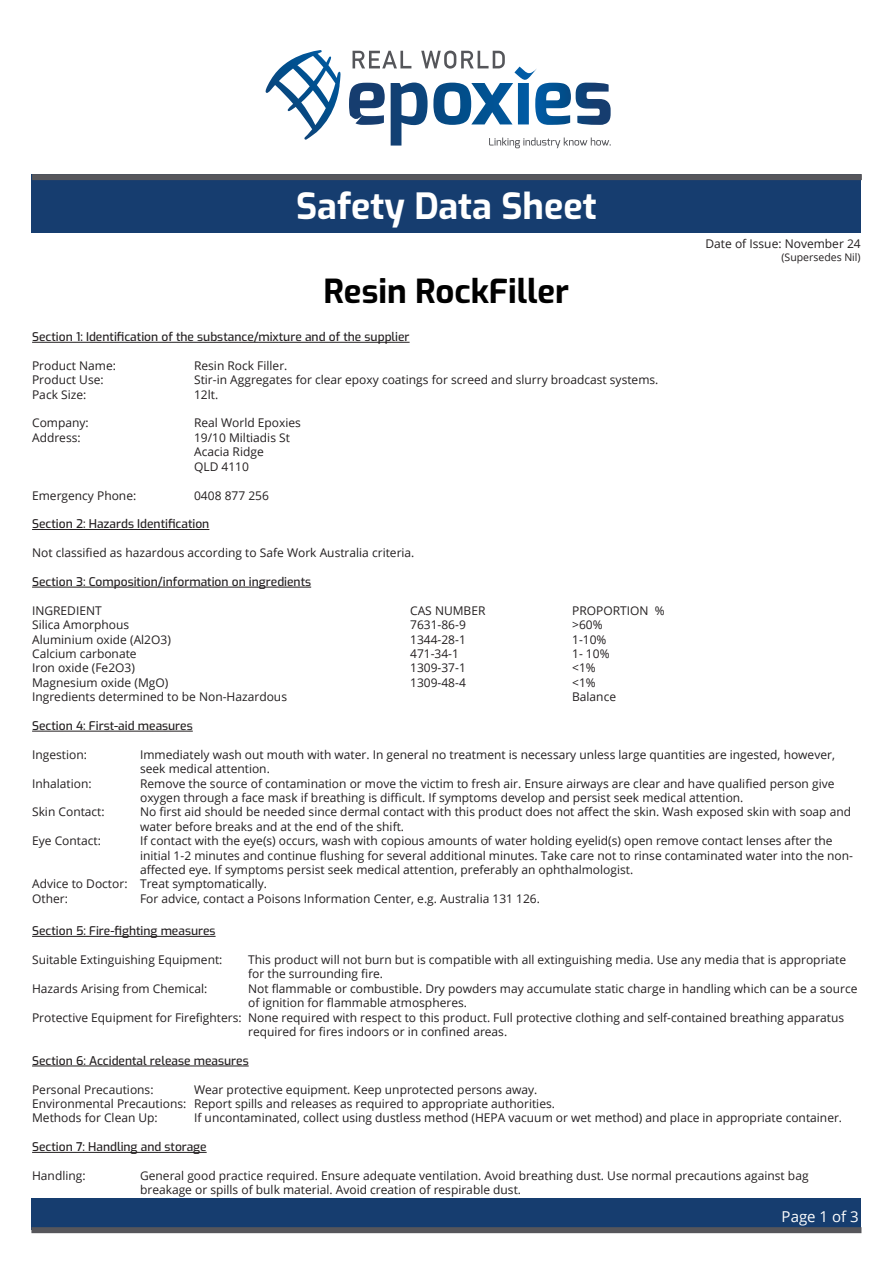
<style>
.page{position:relative;width:893px;height:1263px;background:#fff}
.page>*{position:absolute;margin:0;border:0;box-sizing:border-box;transform-origin:0 0}
.t1{font:700 36px "Exo";color:#fff}
.t2{font:700 33px "Exo";color:#000}
.t3{font:15px "Open Sans";color:#fff}
.t4{font:12px/14.4px "Open Sans";color:#231f20}
.t5{font:500 12px "Exo";color:#231f20}
.t6{font:10.5px "Open Sans";color:#231f20}
</style>
<div class="page">
<div style="left:32px;top:174px;width:829px;height:58px;background:#163d6f"></div>
<div style="left:32px;top:174px;width:830px;height:6px;background:#56565b"></div>
<div style="left:32px;top:1199px;width:829px;height:31px;background:#163d6f"></div>
<div style="left:31px;top:1227px;width:830px;height:6px;background:#56565b"></div>
<hr style="left:32px;top:342px;width:378px;height:1px;background:#231f20">
<hr style="left:32px;top:529px;width:177px;height:1px;background:#231f20">
<hr style="left:32px;top:587px;width:279px;height:1px;background:#231f20">
<hr style="left:32px;top:731px;width:161px;height:1px;background:#231f20">
<hr style="left:32px;top:936px;width:184px;height:1px;background:#231f20">
<hr style="left:32px;top:1066px;width:217px;height:1px;background:#231f20">
<hr style="left:32px;top:1152px;width:175px;height:1px;background:#231f20">
<svg style="left:265px;top:50px;width:76px;height:90px"></svg>
<svg style="left:349px;top:51px;width:262px;height:97px"></svg>
<p class="t1" style="left:296px;top:179px;width:302px">Safety Data Sheet</p>
<p class="t4" style="left:705px;top:236px;width:157px">Date of Issue: November 24</p>
<p class="t6" style="left:781px;top:250px;width:81px">(Supersedes Nil)</p>
<p class="t2" style="left:324px;top:266px;width:247px">Resin RockFiller</p>
<p class="t5" style="left:32px;top:328px;width:379px">Section 1: Identification of the substance/mixture and of the supplier</p>
<p class="t4" style="left:32px;top:358px;width:85px">Product Name:</p>
<p class="t4" style="left:194px;top:358px;width:95px">Resin Rock Filler.</p>
<p class="t4" style="left:32px;top:372px;width:73px">Product Use:</p>
<p class="t4" style="left:194px;top:372px;width:466px">Stir-in Aggregates for clear epoxy coatings for screed and slurry broadcast systems.</p>
<p class="t4" style="left:32px;top:387px;width:56px">Pack Size:</p>
<p class="t4" style="left:194px;top:387px;width:26px">12lt.</p>
<p class="t4" style="left:32px;top:416px;width:58px">Company:</p>
<p class="t4" style="left:194px;top:416px;width:108px">Real World Epoxies</p>
<p class="t4" style="left:32px;top:430px;width:50px">Address:</p>
<p class="t4" style="left:194px;top:430px;width:97px">19/10 Miltiadis St</p>
<p class="t4" style="left:194px;top:444px;width:71px">Acacia Ridge</p>
<p class="t4" style="left:194px;top:459px;width:56px">QLD 4110</p>
<p class="t4" style="left:32px;top:488px;width:106px">Emergency Phone:</p>
<p class="t4" style="left:194px;top:488px;width:76px">0408 877 256</p>
<p class="t5" style="left:32px;top:515px;width:179px">Section 2: Hazards Identification</p>
<p class="t4" style="left:32px;top:545px;width:384px">Not classified as hazardous according to Safe Work Australia criteria.</p>
<p class="t5" style="left:32px;top:573px;width:281px">Section 3: Composition/information on ingredients</p>
<p class="t4" style="left:32px;top:603px;width:71px">INGREDIENT</p>
<p class="t4" style="left:410px;top:603px;width:77px">CAS NUMBER</p>
<p class="t4" style="left:572px;top:603px;width:94px">PROPORTION %</p>
<p class="t4" style="left:32px;top:617px;width:99px">Silica Amorphous</p>
<p class="t4" style="left:410px;top:617px;width:57px">7631-86-9</p>
<p class="t4" style="left:572px;top:617px;width:32px">&gt;60%</p>
<p class="t4" style="left:32px;top:632px;width:140px">Aluminium oxide (Al2O3)</p>
<p class="t4" style="left:410px;top:632px;width:57px">1344-28-1</p>
<p class="t4" style="left:572px;top:632px;width:36px">1-10%</p>
<p class="t4" style="left:32px;top:646px;width:106px">Calcium carbonate</p>
<p class="t4" style="left:410px;top:646px;width:50px">471-34-1</p>
<p class="t4" style="left:572px;top:646px;width:39px">1- 10%</p>
<p class="t4" style="left:32px;top:660px;width:104px">Iron oxide (Fe2O3)</p>
<p class="t4" style="left:410px;top:660px;width:57px">1309-37-1</p>
<p class="t4" style="left:572px;top:660px;width:25px">&lt;1%</p>
<p class="t4" style="left:32px;top:675px;width:138px">Magnesium oxide (MgO)</p>
<p class="t4" style="left:410px;top:675px;width:57px">1309-48-4</p>
<p class="t4" style="left:572px;top:675px;width:25px">&lt;1%</p>
<p class="t4" style="left:32px;top:689px;width:256px">Ingredients determined to be Non-Hazardous</p>
<p class="t4" style="left:572px;top:689px;width:45px">Balance</p>
<p class="t5" style="left:32px;top:717px;width:162px">Section 4: First-aid measures</p>
<p class="t4" style="left:32px;top:747px;width:56px">Ingestion:</p>
<p class="t4" style="left:140px;top:747px;width:696px">Immediately wash out mouth with water. In general no treatment is necessary unless large quantities are ingested, however, seek medical attention.</p>
<p class="t4" style="left:32px;top:776px;width:61px">Inhalation:</p>
<p class="t4" style="left:140px;top:776px;width:696px">Remove the source of contamination or move the victim to fresh air. Ensure airways are clear and have qualified person give oxygen through a face mask if breathing is difficult. If symptoms develop and persist seek medical attention.</p>
<p class="t4" style="left:32px;top:804px;width:74px">Skin Contact:</p>
<p class="t4" style="left:140px;top:804px;width:713px">No first aid should be needed since dermal contact with this product does not affect the skin. Wash exposed skin with soap and water before breaks and at the end of the shift.</p>
<p class="t4" style="left:32px;top:833px;width:70px">Eye Contact:</p>
<p class="t4" style="left:140px;top:833px;width:714px">If contact with the eye(s) occurs, wash with copious amounts of water holding eyelid(s) open remove contact lenses after the initial 1-2 minutes and continue flushing for several additional minutes. Take care not to rinse contaminated water into the non&shy;affected eye. If symptoms persist seek medical attention, preferably an ophthalmologist.</p>
<p class="t4" style="left:32px;top:876px;width:236px">Advice to Doctor: Treat symptomatically.</p>
<p class="t4" style="left:32px;top:891px;width:37px">Other:</p>
<p class="t4" style="left:140px;top:891px;width:401px">For advice, contact a Poisons Information Center, e.g. Australia 131 126.</p>
<p class="t5" style="left:32px;top:922px;width:185px">Section 5: Fire-fighting measures</p>
<p class="t4" style="left:32px;top:952px;width:192px">Suitable Extinguishing Equipment:</p>
<p class="t4" style="left:248px;top:952px;width:600px">This product will not burn but is compatible with all extinguishing media. Use any media that is appropriate for the surrounding fire.</p>
<p class="t4" style="left:32px;top:981px;width:177px">Hazards Arising from Chemical:</p>
<p class="t4" style="left:248px;top:981px;width:611px">Not flammable or combustible. Dry powders may accumulate static charge in handling which can be a source of ignition for flammable atmospheres.</p>
<p class="t4" style="left:248px;top:1010px;width:598px;text-indent:-216px">Protective Equipment for Firefighters: None required with respect to this product. Full protective clothing and self-contained breathing apparatus required for fires indoors or in confined areas.</p>
<p class="t5" style="left:32px;top:1051px;width:218px">Section 6: Accidental release measures</p>
<p class="t4" style="left:32px;top:1082px;width:123px">Personal Precautions:</p>
<p class="t4" style="left:194px;top:1082px;width:345px">Wear protective equipment. Keep unprotected persons away.</p>
<p class="t4" style="left:32px;top:1096px;width:524px">Environmental Precautions: Report spills and releases as required to appropriate authorities.</p>
<p class="t4" style="left:32px;top:1110px;width:127px">Methods for Clean Up:</p>
<p class="t4" style="left:194px;top:1110px;width:649px">If uncontaminated, collect using dustless method (HEPA vacuum or wet method) and place in appropriate container.</p>
<p class="t5" style="left:32px;top:1138px;width:176px">Section 7: Handling and storage</p>
<p class="t4" style="left:32px;top:1168px;width:55px">Handling:</p>
<p class="t4" style="left:140px;top:1168px;width:670px">General good practice required. Ensure adequate ventilation. Avoid breathing dust. Use normal precautions against bag breakage or spills of bulk material. Avoid creation of respirable dust.</p>
<p class="t3" style="left:782px;top:1206px;width:79px">Page 1 of 3</p>
</div>
